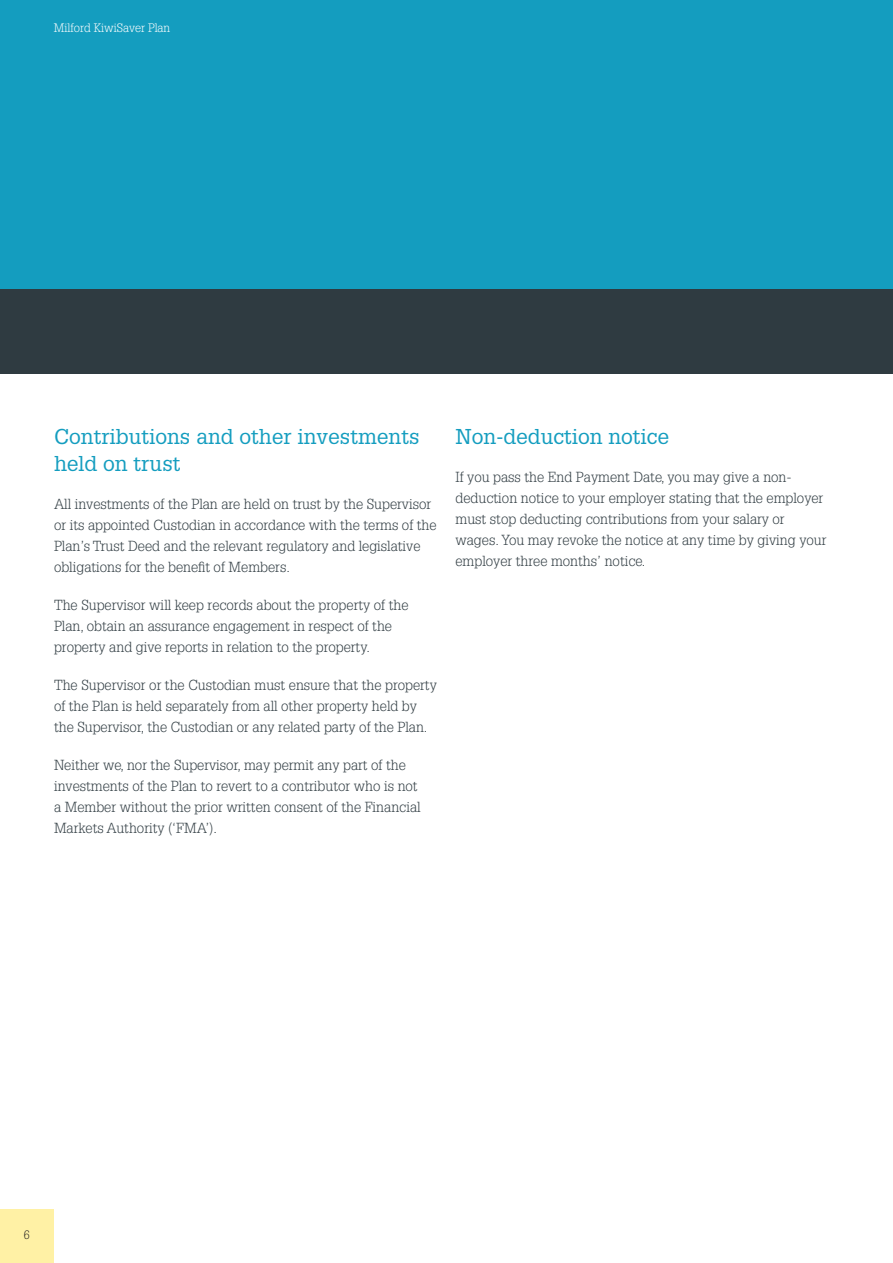
<style>
.page{position:relative;width:893px;height:1263px;background:#fff}
.page>*{position:absolute;margin:0;border:0;box-sizing:border-box;transform-origin:0 0}
.t1{font:21px/27px "Glypha";color:#149dbf}
.t2{font:300 14.25px/21px "Glypha";color:#2f3b41}
.t3{font:300 12px "Glypha";color:#fff}
.t4{font:300 12px "Glypha";color:#231f20}
</style>
<div class="page">
<div style="left:0;top:1209px;width:54px;height:54px;background:#fff1a5"></div>
<div style="left:0;top:289px;width:893px;height:85px;background:#2f3b41"></div>
<div style="left:0;top:0;width:893px;height:289px;background:#149dbf"></div>
<p class="t3" style="left:54px;top:21px;width:118px">Milford KiwiSaver Plan</p>
<h1 class="t1" style="left:54px;top:423px;width:367px">Contributions and other investments held on trust</h1>
<p class="t2" style="left:54px;top:494px;width:384px">All investments of the Plan are held on trust by the Supervisor or its appointed Custodian in accordance with the terms of the Plan’s Trust Deed and the relevant regulatory and legislative obligations for the benefit of Members.</p>
<p class="t2" style="left:54px;top:595px;width:356px">The Supervisor will keep records about the property of the<br>Plan, obtain an assurance engagement in respect of the property and give reports in relation to the property.</p>
<p class="t2" style="left:54px;top:675px;width:384px">The Supervisor or the Custodian must ensure that the property of the Plan is held separately from all other property held by the Supervisor, the Custodian or any related party of the Plan.</p>
<p class="t2" style="left:54px;top:755px;width:368px">Neither we, nor the Supervisor, may permit any part of the investments of the Plan to revert to a contributor who is not a Member without the prior written consent of the Financial Markets Authority (‘FMA’).</p>
<h1 class="t1" style="left:455px;top:423px;width:215px">Non-deduction notice</h1>
<p class="t2" style="left:455px;top:467px;width:373px">If you pass the End Payment Date, you may give a non&shy;deduction notice to your employer stating that the employer must stop deducting contributions from your salary or wages. You may revoke the notice at any time by giving your employer three months’ notice.</p>
<p class="t4" style="left:24px;top:1228px;width:7px">6</p>
</div>
